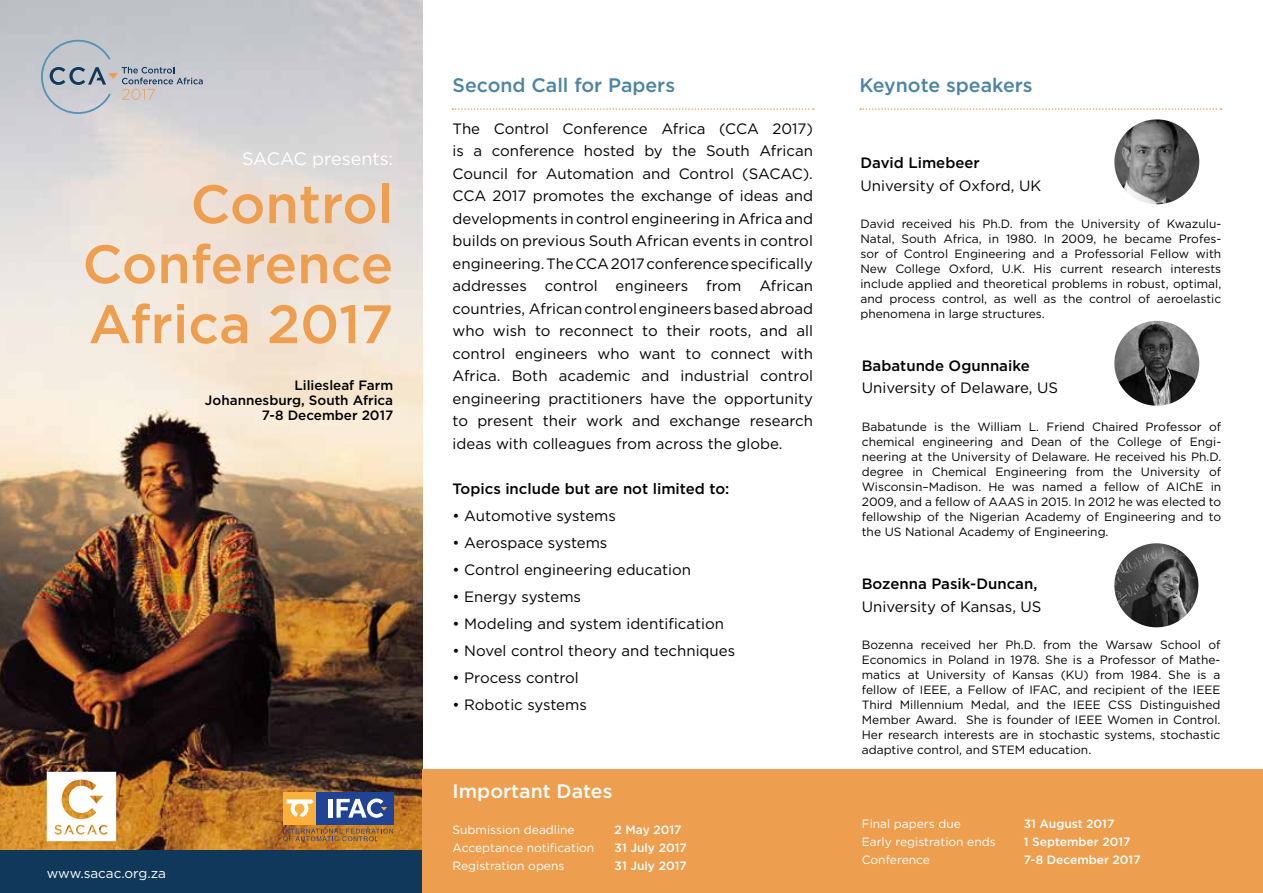
<style>
.page{position:relative;width:1263px;height:893px;background:#fff}
.page>*{position:absolute;margin:0;border:0;box-sizing:border-box;transform-origin:0 0}
.t1{font:500 54px/60px "Gotham HTF";color:#ed9e4e;text-align:justify}
.t2{font:500 19.5px "Gotham HTF";color:#4b84a4}
.t3{font:500 19.5px "Gotham HTF";color:#fff}
.t4{font:18px "Gotham HTF";color:#fff}
.t5{font:15px/22.5px "Gotham HTF";color:#000;text-align:justify}
.t6{font:500 15px "Gotham HTF";color:#000}
.t7{font:500 13.5px/15px "Gotham HTF";color:#000;text-align:right}
.t8{font:13.5px "Gotham HTF";color:#fff}
.t9{font:12px/15px "Gotham HTF";color:#000;text-align:justify}
.t10{font:12px "Gotham HTF";color:#fff}
.t11{font:500 12px "Gotham HTF";color:#fff}
</style>
<div class="page">
<img style="left:0;top:0;width:422px;height:850px">
<div style="left:0;top:850px;width:422px;height:43px;background:#10385a"></div>
<svg style="left:41px;top:40px;width:162px;height:74px;background:#bcc0c7"></svg>
<svg style="left:453px;top:108px;width:361px;height:2px"></svg>
<svg style="left:860px;top:108px;width:361px;height:2px"></svg>
<svg style="left:47px;top:772px;width:69px;height:69px"></svg>
<div style="left:422px;top:770px;width:841px;height:123px;background:#ed9e4e"></div>
<img style="left:1114px;top:119px;width:85px;height:85px;border-radius:42px">
<img style="left:1114px;top:321px;width:85px;height:85px;border-radius:42px">
<img style="left:1114px;top:543px;width:84px;height:84px;border-radius:42px">
<div style="left:283px;top:792px;width:33px;height:33px;background:#fbb03d"></div>
<svg style="left:283px;top:829px;width:110px;height:12px"></svg>
<div style="left:316px;top:792px;width:77px;height:33px;background:#204394"></div>
<hr style="left:328px;top:799px;width:4px;height:19px;background:#fff">
<svg style="left:336px;top:798px;width:51px;height:20px"></svg>
<svg style="left:286px;top:799px;width:28px;height:18px"></svg>
<h3 class="t4" style="left:242px;top:149px;width:153px">SACAC presents:</h3>
<h1 class="t1" style="left:82px;top:173px;width:312px;text-indent:108px">Control Conference Africa 2017</h1>
<p class="t7" style="left:205px;top:377px;width:190px">Liliesleaf Farm<br>Johannesburg, South Africa<br>7-8 December 2017</p>
<p class="t8" style="left:47px;top:865px;width:121px">www.sacac.org.za</p>
<h2 class="t2" style="left:453px;top:74px;width:224px">Second Call for Papers</h2>
<p class="t5" style="left:453px;top:117px;width:362px">The Control Conference Africa (CCA 2017) is a conference hosted by the South African Council for Automation and Control (SACAC).<br>CCA 2017 promotes the exchange of ideas and developments in control engineering in Africa and builds on previous South African events in control engineering. The CCA 2017 conference specifically addresses control engineers from African countries, African control engineers based abroad who wish to reconnect to their roots, and all control engineers who want to connect with Africa. Both academic and industrial control engineering practitioners have the opportunity to present their work and exchange research ideas with colleagues from across the globe.</p>
<p class="t6" style="left:453px;top:480px;width:278px">Topics include but are not limited to:</p>
<p class="t5" style="left:453px;top:504px;width:165px">• Automotive systems</p>
<p class="t5" style="left:453px;top:531px;width:156px">• Aerospace systems</p>
<p class="t5" style="left:453px;top:558px;width:240px">• Control engineering education</p>
<p class="t5" style="left:453px;top:585px;width:130px">• Energy systems</p>
<p class="t5" style="left:453px;top:612px;width:273px">• Modeling and system identification</p>
<p class="t5" style="left:453px;top:639px;width:284px">• Novel control theory and techniques</p>
<p class="t5" style="left:453px;top:666px;width:128px">• Process control</p>
<p class="t5" style="left:453px;top:693px;width:136px">• Robotic systems</p>
<h2 class="t3" style="left:453px;top:780px;width:161px">Important Dates</h2>
<p class="t10" style="left:453px;top:823px;width:124px">Submission deadline</p>
<p class="t11" style="left:615px;top:823px;width:68px">2 May 2017</p>
<p class="t10" style="left:453px;top:841px;width:143px">Acceptance notification</p>
<p class="t11" style="left:615px;top:841px;width:74px">31 July 2017</p>
<p class="t10" style="left:453px;top:859px;width:113px">Registration opens</p>
<p class="t11" style="left:615px;top:859px;width:74px">31 July 2017</p>
<h2 class="t2" style="left:859px;top:74px;width:175px">Keynote speakers</h2>
<p class="t6" style="left:860px;top:154px;width:121px">David Limebeer</p>
<p class="t5" style="left:860px;top:174px;width:182px">University of Oxford, UK</p>
<p class="t9" style="left:860px;top:216px;width:362px">David received his Ph.D. from the University of Kwazulu-Natal, South Africa, in 1980. In 2009, he became Profes&shy;sor of Control Engineering and a Professorial Fellow with New College Oxford, U.K. His current research interests include applied and theoretical problems in robust, optimal, and process control, as well as the control of aeroelastic phenomena in large structures.</p>
<p class="t6" style="left:862px;top:357px;width:169px">Babatunde Ogunnaike</p>
<p class="t5" style="left:862px;top:377px;width:198px">University of Delaware, US</p>
<p class="t9" style="left:862px;top:419px;width:361px">Babatunde is the William L. Friend Chaired Professor of chemical engineering and Dean of the College of Engi&shy;neering at the University of Delaware. He received his Ph.D. degree in Chemical Engineering from the University of Wisconsin–Madison. He was named a fellow of AIChE in 2009, and a fellow of AAAS in 2015. In 2012 he was elected to fellowship of the Nigerian Academy of Engineering and to the US National Academy of Engineering.</p>
<p class="t6" style="left:862px;top:575px;width:177px">Bozenna Pasik-Duncan,</p>
<p class="t5" style="left:862px;top:595px;width:181px">University of Kansas, US</p>
<p class="t9" style="left:862px;top:637px;width:360px">Bozenna received her Ph.D. from the Warsaw School of Economics in Poland in 1978. She is a Professor of Mathe&shy;matics at University of Kansas (KU) from 1984. She is a fellow of IEEE, a Fellow of IFAC, and recipient of the IEEE Third Millennium Medal, and the IEEE CSS Distinguished Member Award. She is founder of IEEE Women in Control.<br>Her research interests are in stochastic systems, stochastic adaptive control, and STEM education.</p>
<p class="t10" style="left:862px;top:817px;width:101px">Final papers due</p>
<p class="t11" style="left:1024px;top:817px;width:92px">31 August 2017</p>
<p class="t10" style="left:862px;top:835px;width:135px">Early registration ends</p>
<p class="t11" style="left:1024px;top:835px;width:108px">1 September 2017</p>
<p class="t10" style="left:862px;top:853px;width:70px">Conference</p>
<p class="t11" style="left:1024px;top:853px;width:118px">7-8 December 2017</p>
</div>
